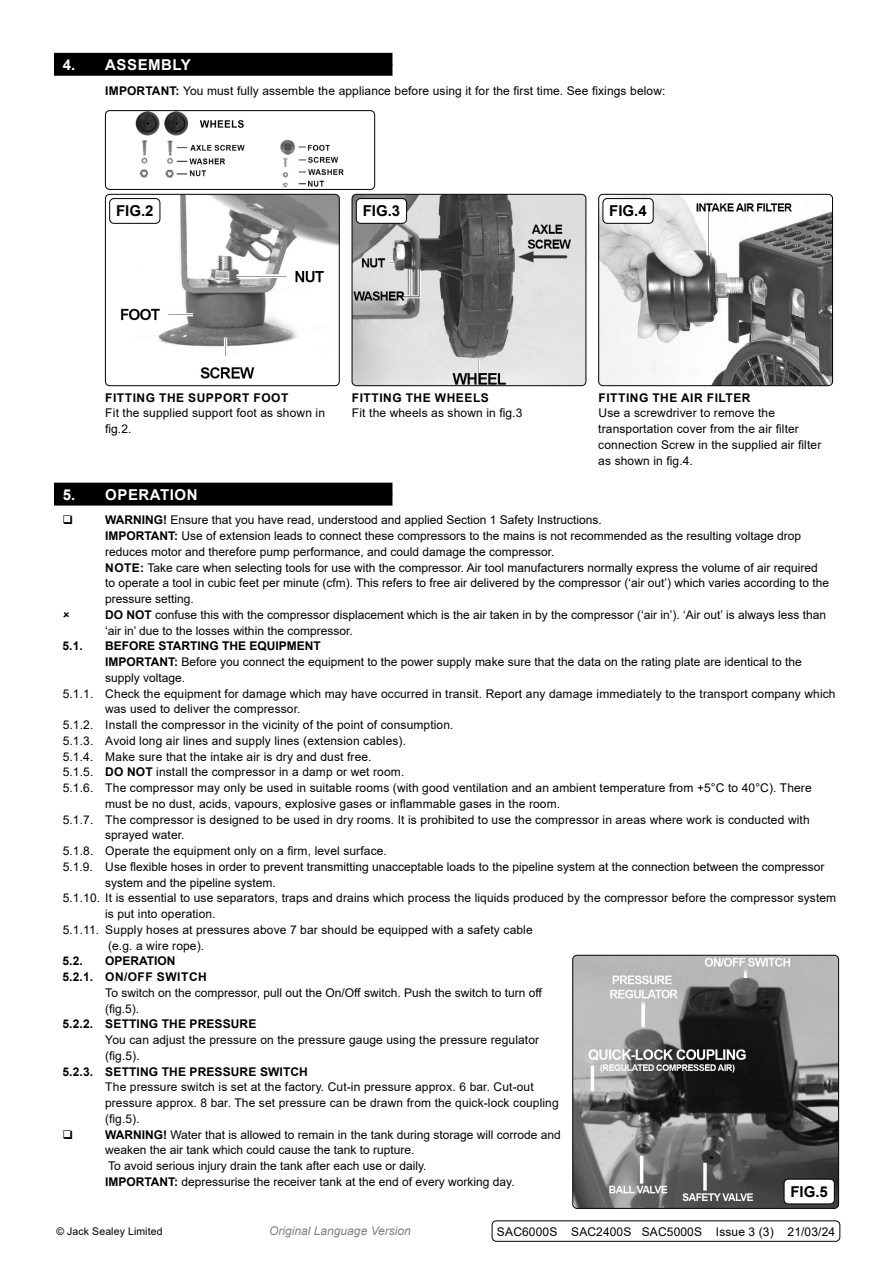
<style>
.page{position:relative;width:893px;height:1263px;background:#fff}
.page>*{position:absolute;margin:0;border:0;box-sizing:border-box;transform-origin:0 0}
.t1{font:700 15px "Arial";letter-spacing:.035em;color:#fff}
.t2{font:700 15px "Arial";color:#000}
.Body__Tabbed{font:12px/15.8px "Arial";letter-spacing:.01em;color:#000}
.Body{font:12px/15.8px "Arial";letter-spacing:.01em;color:#000}
.Body-2{font:700 12px "Arial";letter-spacing:.01em;color:#000}
.Body-3{font:700 12px "Arial";letter-spacing:.045em;color:#000}
.t3{font:italic 12px "Arial";color:#818181}
.Body-4{font:10.5px "Arial";letter-spacing:.01em;color:#000}
.s1{font-weight:700}
</style>
<div class="page">
<div style="left:54px;top:64px;width:338px;height:12px;background:#000"></div>
<div style="left:54px;top:53px;width:338px;height:12px;background:#000"></div>
<div style="left:54px;top:494px;width:338px;height:12px;background:#000"></div>
<div style="left:54px;top:483px;width:338px;height:12px;background:#000"></div>
<img style="left:135px;top:112px;width:209px;height:76px">
<div style="left:105px;top:110px;width:270px;height:80px;border:1px solid #000;border-radius:4px"></div>
<img style="left:105px;top:194px;width:233px;height:192px">
<div style="left:105px;top:194px;width:235px;height:192px;border:1px solid #000;border-radius:4px"></div>
<div style="left:110px;top:199px;width:50px;height:24px;background:#fff;border-radius:4px"></div>
<div style="left:109px;top:198px;width:51px;height:26px;border:1px solid #000;border-radius:4px"></div>
<img style="left:352px;top:194px;width:234px;height:192px">
<div style="left:352px;top:194px;width:234px;height:192px;border:1px solid #000;border-radius:4px"></div>
<div style="left:356px;top:199px;width:51px;height:24px;background:#fff;border-radius:4px"></div>
<div style="left:356px;top:198px;width:51px;height:26px;border:1px solid #000;border-radius:4px"></div>
<img style="left:600px;top:194px;width:232px;height:192px">
<div style="left:598px;top:194px;width:235px;height:192px;border:1px solid #000;border-radius:4px"></div>
<div style="left:603px;top:199px;width:50px;height:24px;background:#fff;border-radius:4px"></div>
<div style="left:603px;top:198px;width:51px;height:26px;border:1px solid #000;border-radius:4px"></div>
<img style="left:574px;top:955px;width:265px;height:252px">
<div style="left:572px;top:955px;width:267px;height:254px;border:1px solid #000;border-radius:4px"></div>
<div style="left:784px;top:1179px;width:50px;height:25px;background:#fff;border-radius:4px"></div>
<div style="left:784px;top:1179px;width:51px;height:25px;border:1px solid #000;border-radius:4px"></div>
<div style="left:492px;top:1220px;width:348px;height:22px;border:1px solid #000;border-radius:4px"></div>
<p class="t1" style="left:63px;top:54px;width:130px">4. ASSEMBLY</p>
<p class="Body__Tabbed" style="left:105px;top:82px;width:562px"><span class="s1">IMPORTANT:</span> You must fully assemble the appliance before using it for the first time. See fixings below:</p>
<p class="t2" style="left:116px;top:201px;width:39px">FIG.2</p>
<p class="t2" style="left:363px;top:201px;width:39px">FIG.3</p>
<p class="Body-3" style="left:105px;top:389px;width:185px">FITTING THE SUPPORT FOOT</p>
<p class="Body" style="left:105px;top:405px;width:221px">Fit the supplied support foot as shown in fig.2.</p>
<p class="Body-3" style="left:352px;top:389px;width:139px">FITTING THE WHEELS</p>
<p class="Body" style="left:352px;top:405px;width:172px">Fit the wheels as shown in fig.3</p>
<p class="t2" style="left:609px;top:201px;width:39px">FIG.4</p>
<p class="Body-3" style="left:598px;top:389px;width:154px">FITTING THE AIR FILTER</p>
<p class="Body" style="left:598px;top:405px;width:225px">Use a screwdriver to remove the transportation cover from the air filter connection Screw in the supplied air filter as shown in fig.4.</p>
<p class="t1" style="left:63px;top:484px;width:136px">5. OPERATION</p>
<p class="Body__Tabbed" style="left:105px;top:512px;width:498px"><span class="s1">WARNING!</span> Ensure that you have read, understood and applied Section 1 Safety Instructions.</p>
<p class="Body__Tabbed" style="left:105px;top:528px;width:698px"><span class="s1">IMPORTANT:</span> Use of extension leads to connect these compressors to the mains is not recommended as the resulting voltage drop reduces motor and therefore pump performance, and could damage the compressor.</p>
<p class="Body__Tabbed" style="left:105px;top:559px;width:726px"><span class="s1">NOTE:</span> Take care when selecting tools for use with the compressor. Air tool manufacturers normally express the volume of air required to operate a tool in cubic feet per minute (cfm). This refers to free air delivered by the compressor (‘air out’) which varies according to the pressure setting.</p>
<p class="Body__Tabbed" style="left:105px;top:607px;width:723px"><span class="s1">DO NOT</span> confuse this with the compressor displacement which is the air taken in by the compressor (‘air in’). ‘Air out’ is always less than ‘air in’ due to the losses within the compressor.</p>
<p class="Body-2" style="left:63px;top:638px;width:22px">5.1.</p>
<p class="Body-2" style="left:105px;top:638px;width:217px">BEFORE STARTING THE EQUIPMENT</p>
<p class="Body__Tabbed" style="left:105px;top:654px;width:698px"><span class="s1">IMPORTANT:</span> Before you connect the equipment to the power supply make sure that the data on the rating plate are identical to the supply voltage.</p>
<p class="Body__Tabbed" style="left:105px;top:685px;width:732px;text-indent:-42px">5.1.1. Check the equipment for damage which may have occurred in transit. Report any damage immediately to the transport company which was used to deliver the compressor.</p>
<p class="Body__Tabbed" style="left:63px;top:717px;width:392px">5.1.2. Install the compressor in the vicinity of the point of consumption.</p>
<p class="Body__Tabbed" style="left:63px;top:733px;width:345px">5.1.3. Avoid long air lines and supply lines (extension cables).</p>
<p class="Body__Tabbed" style="left:63px;top:748px;width:310px">5.1.4. Make sure that the intake air is dry and dust free.</p>
<p class="Body__Tabbed" style="left:63px;top:764px;width:343px">5.1.5. <span class="s1">DO NOT</span> install the compressor in a damp or wet room.</p>
<p class="Body__Tabbed" style="left:105px;top:780px;width:708px;text-indent:-42px">5.1.6. The compressor may only be used in suitable rooms (with good ventilation and an ambient temperature from +5°C to 40°C). There must be no dust, acids, vapours, explosive gases or inflammable gases in the room.</p>
<p class="Body__Tabbed" style="left:105px;top:811px;width:706px;text-indent:-42px">5.1.7. The compressor is designed to be used in dry rooms. It is prohibited to use the compressor in areas where work is conducted with sprayed water.</p>
<p class="Body__Tabbed" style="left:63px;top:843px;width:326px">5.1.8. Operate the equipment only on a firm, level surface.</p>
<p class="Body__Tabbed" style="left:105px;top:859px;width:721px;text-indent:-42px">5.1.9. Use flexible hoses in order to prevent transmitting unacceptable loads to the pipeline system at the connection between the compressor system and the pipeline system.</p>
<p class="Body__Tabbed" style="left:105px;top:890px;width:733px;text-indent:-42px">5.1.10. It is essential to use separators, traps and drains which process the liquids produced by the compressor before the compressor system is put into operation.</p>
<p class="Body__Tabbed" style="left:63px;top:922px;width:471px">5.1.11. Supply hoses at pressures above 7 bar should be equipped with a safety cable</p>
<p class="Body" style="left:108px;top:937px;width:98px">(e.g. a wire rope).</p>
<p class="Body-2" style="left:63px;top:953px;width:22px">5.2.</p>
<p class="Body-2" style="left:105px;top:953px;width:72px">OPERATION</p>
<p class="Body-3" style="left:63px;top:968px;width:146px">5.2.1. ON/OFF SWITCH</p>
<p class="Body__Tabbed" style="left:105px;top:985px;width:439px">To switch on the compressor, pull out the On/Off switch. Push the switch to turn off (fig.5).</p>
<p class="Body-2" style="left:63px;top:1016px;width:195px">5.2.2. SETTING THE PRESSURE</p>
<p class="Body__Tabbed" style="left:105px;top:1032px;width:436px">You can adjust the pressure on the pressure gauge using the pressure regulator (fig.5).</p>
<p class="Body-2" style="left:63px;top:1063px;width:247px">5.2.3. SETTING THE PRESSURE SWITCH</p>
<p class="Body__Tabbed" style="left:105px;top:1079px;width:455px">The pressure switch is set at the factory. Cut-in pressure approx. 6 bar. Cut-out pressure approx. 8 bar. The set pressure can be drawn from the quick-lock coupling (fig.5).</p>
<p class="Body__Tabbed" style="left:105px;top:1126px;width:457px"><span class="s1">WARNING!</span> Water that is allowed to remain in the tank during storage will corrode and weaken the air tank which could cause the tank to rupture.</p>
<p class="Body" style="left:108px;top:1158px;width:320px">To avoid serious injury drain the tank after each use or daily.</p>
<p class="Body__Tabbed" style="left:105px;top:1174px;width:411px"><span class="s1">IMPORTANT:</span> depressurise the receiver tank at the end of every working day.</p>
<p class="t2" style="left:790px;top:1181px;width:39px">FIG.5</p>
<p class="Body-4" style="left:56px;top:1224px;width:108px">© Jack Sealey Limited</p>
<p class="t3" style="left:269px;top:1223px;width:143px">Original Language Version</p>
<p class="Body" style="left:497px;top:1223px;width:340px">SAC6000S SAC2400S SAC5000S Issue 3 (3) 21/03/24</p>
</div>
